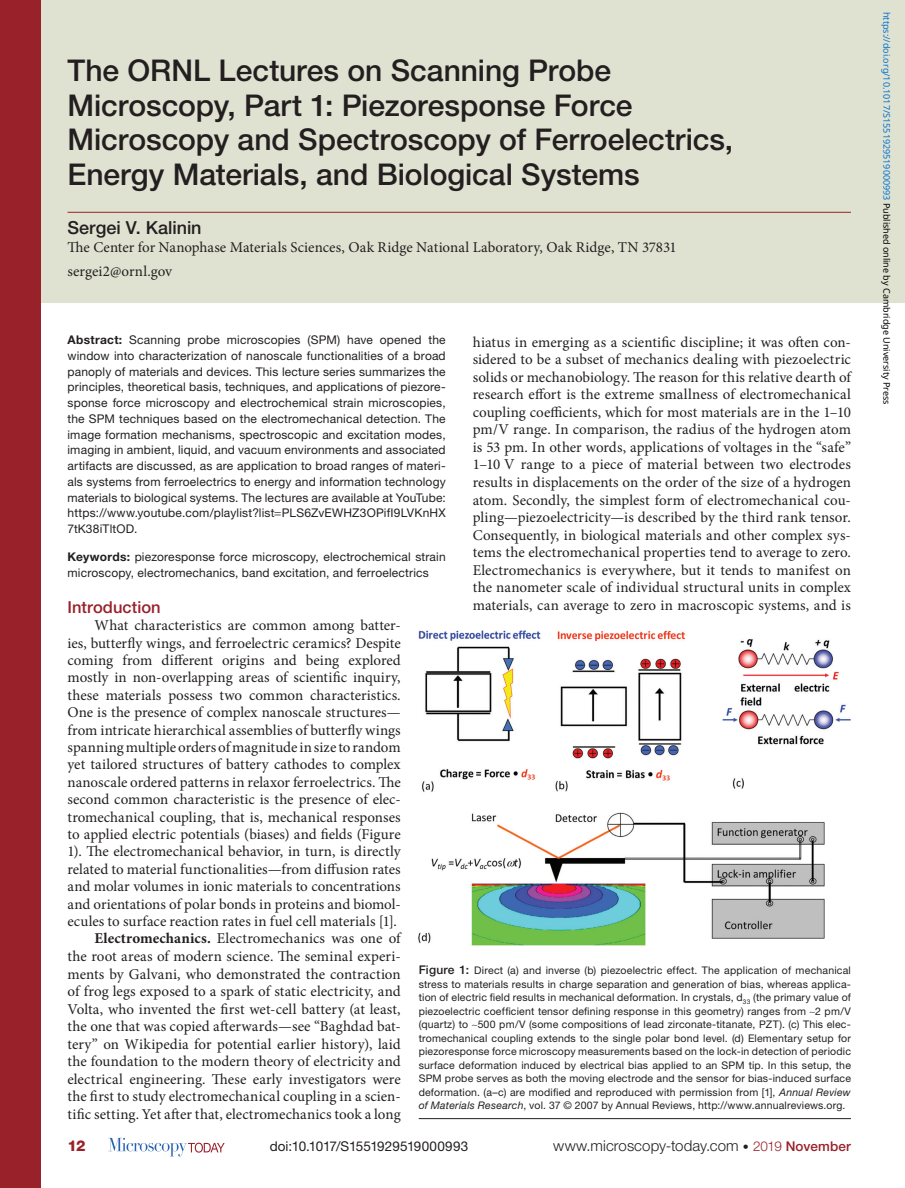
<style>
.page{position:relative;width:905px;height:1188px;background:#fff}
.page>*{position:absolute;margin:0;border:0;box-sizing:border-box;transform-origin:0 0}
.t1{font:500 30px/34.5px "Helvetica Neue LT Std";color:#231f20}
.t2{font:500 18px "Helvetica Neue LT Std";color:#231f20}
.t3{font:500 16.5px "Helvetica Neue LT Std";color:#98212a}
.t4{font:15px/17.4px "Minion Pro";color:#231f20}
.t5{font:300 15px "Helvetica Neue LT Std";letter-spacing:.005em;color:#231f20}
.t6{font:800 15px "Helvetica Neue LT Std";color:#98212a}
.t7{font:13.5px "Helvetica Neue LT Std";letter-spacing:.005em;color:#231f20}
.t8{font:12px/15.8px "Helvetica Neue LT Std";letter-spacing:.015em;color:#231f20;text-align:justify}
.t9{font:10.5px/13.5px "Helvetica Neue LT Std";letter-spacing:.015em;color:#231f20;text-align:justify}
.t10{font:9px "Noto Sans";color:#0172cf}
.s1{font-weight:700}
.s2{font-weight:500;font-size:12px}
.s3{font-style:italic}
.s4{font-size:12px}
.s5{font-size:13.5px;color:#98212a}
.s6{font-weight:500;font-size:13.5px;color:#98212a}
.s7{color:#000}
</style>
<div class="page">
<svg style="left:108px;top:1138px;width:117px;height:18px"></svg>
<div style="left:0;top:0;width:904px;height:303px;background:#e0e2d1"></div>
<hr style="left:68px;top:212px;width:782px;height:1px;background:#98212a">
<div style="left:0;top:0;width:40px;height:1188px;background:#98212a"></div>
<hr style="left:418px;top:1118px;width:432px;height:1px;background:#231f20">
<img style="left:418px;top:631px;width:432px;height:315px">
<h1 class="t1" style="left:68px;top:53px;width:667px">The ORNL Lectures on Scanning Probe Microscopy, Part 1: Piezoresponse Force Microscopy and Spectroscopy of Ferroelectrics, Energy Materials, and Biological Systems</h1>
<p class="t2" style="left:68px;top:217px;width:136px">Sergei V. Kalinin</p>
<p class="t4" style="left:68px;top:235px;width:610px;line-height:24px">The Center for Nanophase Materials Sciences, Oak Ridge National Laboratory, Oak Ridge, TN 37831 sergei2@ornl.gov</p>
<p class="t8" style="left:67px;top:332px;width:380px"><span class="s1">Abstract:</span> Scanning probe microscopies (SPM) have opened the window into characterization of nanoscale functionalities of a broad panoply of materials and devices. This lecture series summarizes the principles, theoretical basis, techniques, and applications of piezore&shy;sponse force microscopy and electrochemical strain microscopies, the SPM techniques based on the electromechanical detection. The image formation mechanisms, spectroscopic and excitation modes, imaging in ambient, liquid, and vacuum environments and associated artifacts are discussed, as are application to broad ranges of materi&shy;als systems from ferroelectrics to energy and information technology materials to biological systems. The lectures are available at YouTube: https://www.youtube.com/playlist?list PLS6ZvEWHZ3OPifI9LVKnHX 7tK38iTltOD.</p>
<p class="t8" style="left:67px;top:549px;width:379px"><span class="s1">Keywords:</span> piezoresponse force microscopy, electrochemical strain microscopy, electromechanics, band excitation, and ferroelectrics</p>
<p class="t3" style="left:68px;top:597px;width:95px">Introduction</p>
<p class="t4" style="left:68px;top:617px;width:335px;text-align:right">What characteristics are common among batter-<br>ies, butterfly wings, and ferroelectric ceramics? Despite coming from different origins and being explored mostly in non-overlapping areas of scientific inquiry, these materials possess two common characteristics.<br>One is the presence of complex nanoscale structures— from intricate hierarchical assemblies of butterfly wings spanning multiple orders of magnitude in size to random yet tailored structures of battery cathodes to complex nanoscale ordered patterns in relaxor ferroelectrics. The second common characteristic is the presence of elec&shy;tromechanical coupling, that is, mechanical responses to applied electric potentials (biases) and fields (Figure 1). The electromechanical behavior, in turn, is directly related to material functionalities—from diffusion rates and molar volumes in ionic materials to concentrations and orientations of polar bonds in proteins and biomol&shy;ecules to surface reaction rates in fuel cell materials [1].<br><span class="s1">Electromechanics.</span> Electromechanics was one of<br>the root areas of modern science. The seminal experi&shy;ments by Galvani, who demonstrated the contraction of frog legs exposed to a spark of static electricity, and Volta, who invented the first wet-cell battery (at least, the one that was copied afterwards—see “Baghdad bat&shy;tery” on Wikipedia for potential earlier history), laid the foundation to the modern theory of electricity and electrical engineering. These early investigators were the first to study electromechanical coupling in a scien&shy;tific setting. Yet after that, electromechanics took a long</p>
<p class="t4" style="left:472px;top:333px;width:380px;text-align:justify">hiatus in emerging as a scientific discipline; it was often con&shy;sidered to be a subset of mechanics dealing with piezoelectric solids or mechanobiology. The reason for this relative dearth of research effort is the extreme smallness of electromechanical coupling coefficients, which for most materials are in the 1–10 pm/V range. In comparison, the radius of the hydrogen atom is 53 pm. In other words, applications of voltages in the “safe” 1–10 V range to a piece of material between two electrodes results in displacements on the order of the size of a hydrogen atom. Secondly, the simplest form of electromechanical cou&shy;pling—piezoelectricity—is described by the third rank tensor.<br>Consequently, in biological materials and other complex sys&shy;tems the electromechanical properties tend to average to zero.<br>Electromechanics is everywhere, but it tends to manifest on the nanometer scale of individual structural units in complex materials, can average to zero in macroscopic systems, and is</p>
<p class="t9" style="left:418px;top:964px;width:434px"><span class="s2">Figure 1:</span> Direct (a) and inverse (b) piezoelectric effect. The application of mechanical stress to materials results in charge separation and generation of bias, whereas applica&shy;tion of electric field results in mechanical deformation. In crystals, d<sub>33</sub> (the primary value of piezoelectric coefficient tensor defining response in this geometry) ranges from ∼2 pm/V (quartz) to ∼500 pm/V (some compositions of lead zirconate-titanate, PZT). (c) This elec&shy;tromechanical coupling extends to the single polar bond level. (d) Elementary setup for piezoresponse force microscopy measurements based on the lock-in detection of periodic surface deformation induced by electrical bias applied to an SPM tip. In this setup, the SPM probe serves as both the moving electrode and the sensor for bias-induced surface deformation. (a–c) are modified and reproduced with permission from [1], <span class="s3">Annual Review of Materials Research</span>, vol. 37 © 2007 by Annual Reviews, http://www.annualreviews.org.</p>
<p class="t6" style="left:68px;top:1137px;width:20px">12</p>
<p class="t7" style="left:270px;top:1138px;width:200px">doi:10.1017/S1551929519000993</p>
<p class="t5" style="left:553px;top:1137px;width:299px">www.microscopy-today.com <span class="s4">•</span> <span class="s5">2019</span> <span class="s6">November</span></p>
<p class="t10" style="left:893px;top:12px;width:394px;rotate:90deg">https://doi.org/10.1017/S1551929519000993 <span class="s7">Published online by Cambridge University Press</span></p>
</div>
